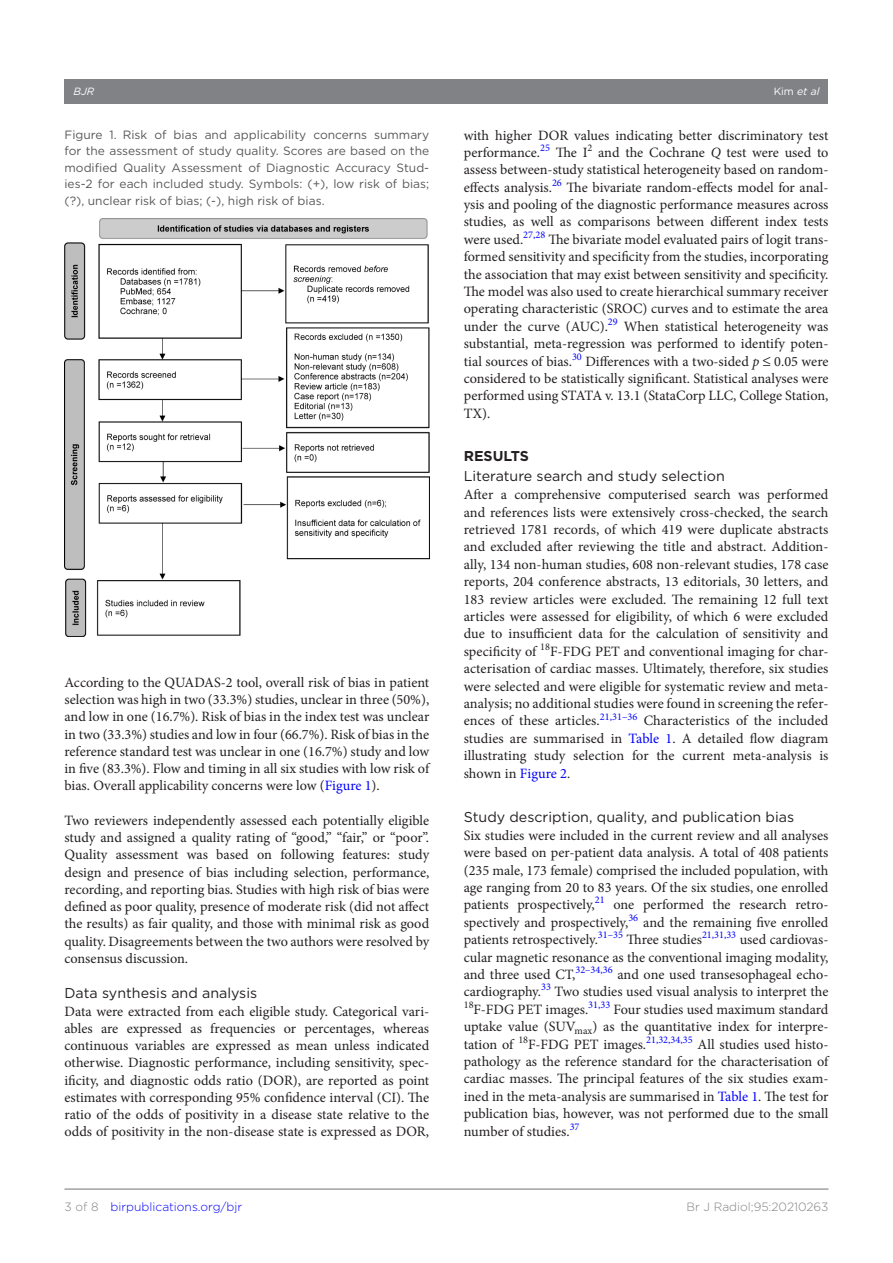
<style>
.page{position:relative;width:893px;height:1263px;background:#fff}
.page>*{position:absolute;margin:0;border:0;box-sizing:border-box;transform-origin:0 0}
.t1{font:14.25px/17.4px "Minion Pro";color:#231f20;text-align:justify}
.t2{font:14.25px "Gotham";color:#231f20}
.t3{font:700 14.25px "Gotham";color:#231f20}
.t4{font:12px/16.5px "Gotham";color:#57585a;text-align:justify}
.t5{font:300 12px "Gotham";color:#00f}
.t6{font:300 12px "Gotham";color:#808285}
.t7{font:italic 10.5px "Gotham";color:#fff}
.s1{font-style:normal}
.s2{color:#00f}
.s3{color:#808285}
.s4{font-style:italic}
</style>
<div class="page">
<div style="left:64px;top:79px;width:764px;height:24px;background:#808285"></div>
<hr style="left:64px;top:1188px;width:764px;height:2px;background:#808285">
<img style="left:64px;top:219px;width:365px;height:418px">
<p class="t7" style="left:74px;top:85px;width:22px">BJR</p>
<p class="t7" style="left:774px;top:86px;width:47px"><span class="s1">Kim</span> et al</p>
<p class="t4" style="left:64px;top:126px;width:366px">Figure 1. Risk of bias and applicability concerns summary for the assessment of study quality. Scores are based on the modified Quality Assessment of Diagnostic Accuracy Stud&shy;ies-2 for each included study. Symbols: (+), low risk of bias; (?), unclear risk of bias; (-), high risk of bias.</p>
<p class="t1" style="left:64px;top:674px;width:366px">According to the QUADAS-2 tool, overall risk of bias in patient selection was high in two (33.3%) studies, unclear in three (50%), and low in one (16.7%). Risk of bias in the index test was unclear in two (33.3%) studies and low in four (66.7%). Risk of bias in the reference standard test was unclear in one (16.7%) study and low in five (83.3%). Flow and timing in all six studies with low risk of bias. Overall applicability concerns were low (<span class="s2">Figure 1</span>).</p>
<p class="t1" style="left:64px;top:812px;width:366px">Two reviewers independently assessed each potentially eligible study and assigned a quality rating of “good,” “fair,” or “poor”.<br>Quality assessment was based on following features: study design and presence of bias including selection, performance, recording, and reporting bias. Studies with high risk of bias were defined as poor quality, presence of moderate risk (did not affect the results) as fair quality, and those with minimal risk as good quality. Disagreements between the two authors were resolved by consensus discussion.</p>
<p class="t2" style="left:64px;top:983px;width:194px">Data synthesis and analysis</p>
<p class="t1" style="left:64px;top:1002px;width:366px">Data were extracted from each eligible study. Categorical vari&shy;ables are expressed as frequencies or percentages, whereas continuous variables are expressed as mean unless indicated otherwise. Diagnostic performance, including sensitivity, spec&shy;ificity, and diagnostic odds ratio (DOR), are reported as point estimates with corresponding 95% confidence interval (CI). The ratio of the odds of positivity in a disease state relative to the odds of positivity in the non-disease state is expressed as DOR,</p>
<p class="t5" style="left:64px;top:1199px;width:179px"><span class="s3">3 of 8</span> birpublications.org/bjr</p>
<p class="t1" style="left:464px;top:126px;width:366px">with higher DOR values indicating better discriminatory test performance.<sup>25</sup> The I<sup>2</sup> and the Cochrane <span class="s4">Q</span> test were used to assess between-study statistical heterogeneity based on random&shy;effects analysis.<sup>26</sup> The bivariate random-effects model for anal&shy;ysis and pooling of the diagnostic performance measures across studies, as well as comparisons between different index tests were used.<sup>27,28</sup> The bivariate model evaluated pairs of logit trans&shy;formed sensitivity and specificity from the studies, incorporating the association that may exist between sensitivity and specificity.<br>The model was also used to create hierarchical summary receiver operating characteristic (SROC) curves and to estimate the area under the curve (AUC).<sup>29</sup> When statistical heterogeneity was substantial, meta-regression was performed to identify poten&shy;tial sources of bias.<sup>30</sup> Differences with a two-sided <span class="s4">p</span> ≤ 0.05 were considered to be statistically significant. Statistical analyses were performed using STATA v. 13.1 (StataCorp LLC, College Station, TX).</p>
<p class="t3" style="left:464px;top:447px;width:67px">RESULTS</p>
<p class="t2" style="left:464px;top:467px;width:263px">Literature search and study selection</p>
<p class="t1" style="left:464px;top:486px;width:366px">After a comprehensive computerised search was performed and references lists were extensively cross-checked, the search retrieved 1781 records, of which 419 were duplicate abstracts and excluded after reviewing the title and abstract. Addition&shy;ally, 134 non-human studies, 608 non-relevant studies, 178 case reports, 204 conference abstracts, 13 editorials, 30 letters, and 183 review articles were excluded. The remaining 12 full text articles were assessed for eligibility, of which 6 were excluded due to insufficient data for the calculation of sensitivity and specificity of <sup>18</sup>F-FDG PET and conventional imaging for char&shy;acterisation of cardiac masses. Ultimately, therefore, six studies were selected and were eligible for systematic review and meta&shy;analysis; no additional studies were found in screening the refer&shy;ences of these articles.<sup>21,31–36</sup> Characteristics of the included studies are summarised in <span class="s2">Table 1</span>. A detailed flow diagram illustrating study selection for the current meta-analysis is shown in <span class="s2">Figure 2</span>.</p>
<p class="t2" style="left:464px;top:807px;width:332px">Study description, quality, and publication bias</p>
<p class="t1" style="left:464px;top:826px;width:366px">Six studies were included in the current review and all analyses were based on per-patient data analysis. A total of 408 patients (235 male, 173 female) comprised the included population, with age ranging from 20 to 83 years. Of the six studies, one enrolled patients prospectively,<sup>21</sup> one performed the research retro&shy;spectively and prospectively,<sup>36</sup> and the remaining five enrolled patients retrospectively.<sup>31–35</sup> Three studies<sup>21,31,33</sup> used cardiovas&shy;cular magnetic resonance as the conventional imaging modality, and three used CT,<sup>32–34,36</sup> and one used transesophageal echo&shy;cardiography.<sup>33</sup> Two studies used visual analysis to interpret the <sup>18</sup>F-FDG PET images.<sup>31,33</sup> Four studies used maximum standard uptake value (SUV<sub>max</sub>) as the quantitative index for interpre&shy;tation of <sup>18</sup>F-FDG PET images.<sup>21,32,34,35</sup> All studies used histo&shy;pathology as the reference standard for the characterisation of cardiac masses. The principal features of the six studies exam&shy;ined in the meta-analysis are summarised in <span class="s2">Table 1</span>. The test for publication bias, however, was not performed due to the small number of studies.<sup>37</sup></p>
<p class="t6" style="left:686px;top:1199px;width:144px">Br J Radiol;95:20210263</p>
</div>
